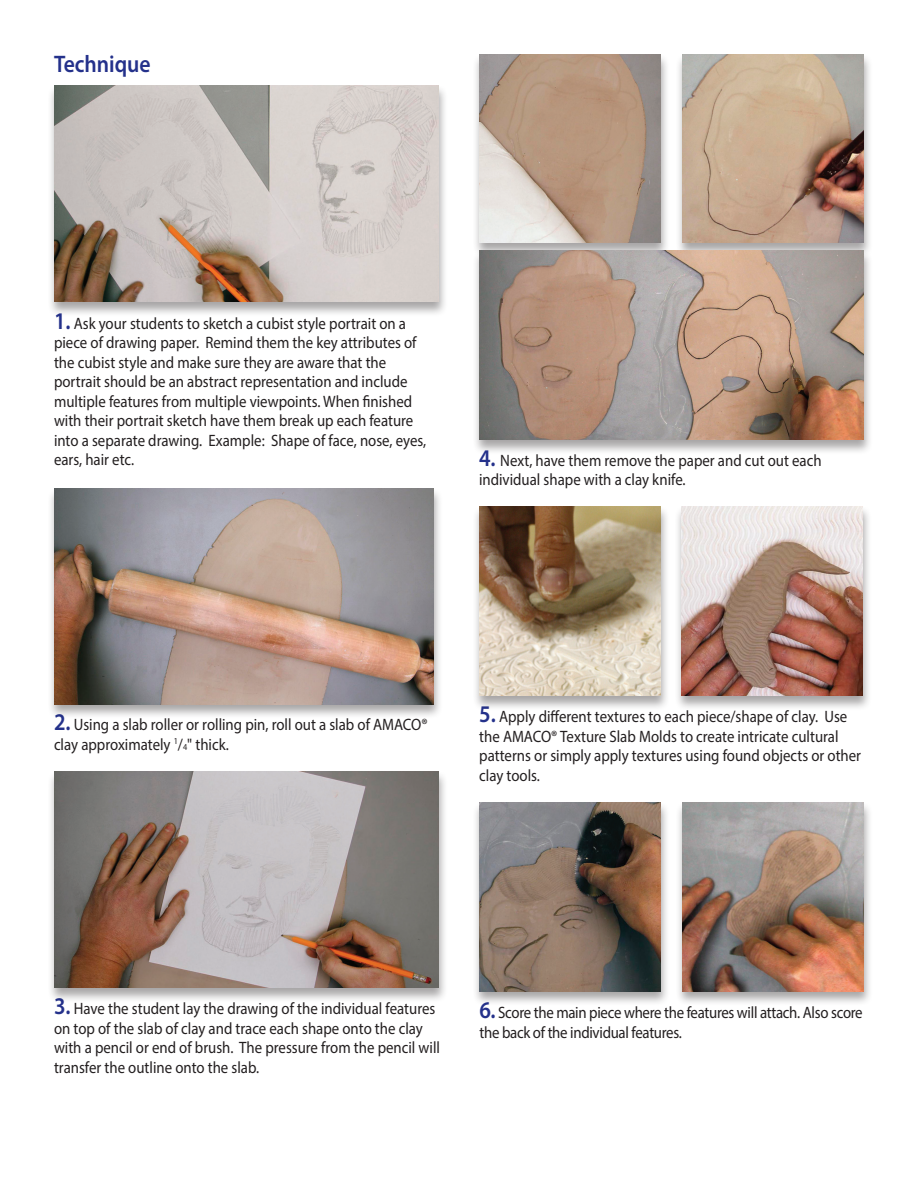
<style>
.page{position:relative;width:918px;height:1188px;background:#fff}
.page>*{position:absolute;margin:0;border:0;box-sizing:border-box;transform-origin:0 0}
.Subheads{font:600 24px "Myriad Pro";color:#24318b;scale:.9 1}
.Numbered_Text_Black{font:16.5px/19.5px "Myriad Pro";color:#231f20;scale:.9 1}
.Numbered_Text_Black-2{font:16.5px/19.5px "Myriad Pro";letter-spacing:-.02em;color:#231f20;scale:.9 1}
.s1{font-weight:600;font-size:24px;color:#24318b}
.s2{font-size:9.15px}
</style>
<div class="page">
<div style="left:47px;top:770px;width:401px;height:233px;background:#231f20;opacity:.4"></div>
<img style="left:54px;top:771px;width:384px;height:216px">
<div style="left:473px;top:53px;width:198px;height:206px;background:#231f20;opacity:.4"></div>
<img style="left:480px;top:54px;width:181px;height:189px">
<div style="left:676px;top:53px;width:198px;height:206px;background:#231f20;opacity:.4"></div>
<img style="left:683px;top:54px;width:181px;height:189px">
<div style="left:473px;top:250px;width:401px;height:205px;background:#231f20;opacity:.4"></div>
<img style="left:480px;top:251px;width:384px;height:189px">
<div style="left:473px;top:505px;width:198px;height:206px;background:#231f20;opacity:.4"></div>
<img style="left:480px;top:507px;width:181px;height:189px">
<div style="left:674px;top:505px;width:199px;height:206px;background:#231f20;opacity:.4"></div>
<img style="left:681px;top:507px;width:182px;height:189px">
<div style="left:47px;top:84px;width:401px;height:233px;background:#231f20;opacity:.4"></div>
<img style="left:54px;top:85px;width:384px;height:216px">
<div style="left:47px;top:487px;width:396px;height:233px;background:#231f20;opacity:.4"></div>
<img style="left:54px;top:488px;width:379px;height:216px">
<div style="left:473px;top:801px;width:198px;height:206px;background:#231f20;opacity:.4"></div>
<img style="left:480px;top:802px;width:181px;height:189px">
<div style="left:676px;top:801px;width:198px;height:206px;background:#231f20;opacity:.4"></div>
<img style="left:683px;top:802px;width:181px;height:189px">
<p class="Subheads" style="left:54px;top:49px;width:109px">Technique</p>
<p class="Numbered_Text_Black" style="left:54px;top:313px;width:415px"><span class="s1">1.</span> Ask your students to sketch a cubist style portrait on a piece of drawing paper. Remind them the key attributes of the cubist style and make sure they are aware that the portrait should be an abstract representation and include multiple features from multiple viewpoints. When finished with their portrait sketch have them break up each feature into a separate drawing. Example: Shape of face, nose, eyes, ears, hair etc.</p>
<p class="Numbered_Text_Black" style="left:479px;top:450px;width:382px"><span class="s1">4.</span> Next, have them remove the paper and cut out each individual shape with a clay knife.</p>
<p class="Numbered_Text_Black" style="left:54px;top:715px;width:417px"><span class="s1">2.</span> Using a slab roller or rolling pin, roll out a slab of AMACO® clay approximately <sup>1</sup>/<span class="s2">4</span>" thick.</p>
<p class="Numbered_Text_Black" style="left:479px;top:707px;width:426px"><span class="s1">5.</span> Apply different textures to each piece/shape of clay. Use the AMACO® Texture Slab Molds to create intricate cultural patterns or simply apply textures using found objects or other clay tools.</p>
<p class="Numbered_Text_Black" style="left:54px;top:999px;width:430px"><span class="s1">3.</span> Have the student lay the drawing of the individual features on top of the slab of clay and trace each shape onto the clay with a pencil or end of brush. The pressure from the pencil will transfer the outline onto the slab.</p>
<p class="Numbered_Text_Black-2" style="left:480px;top:1003px;width:427px"><span class="s1">6.</span> Score the main piece where the features will attach. Also score the back of the individual features.</p>
</div>
